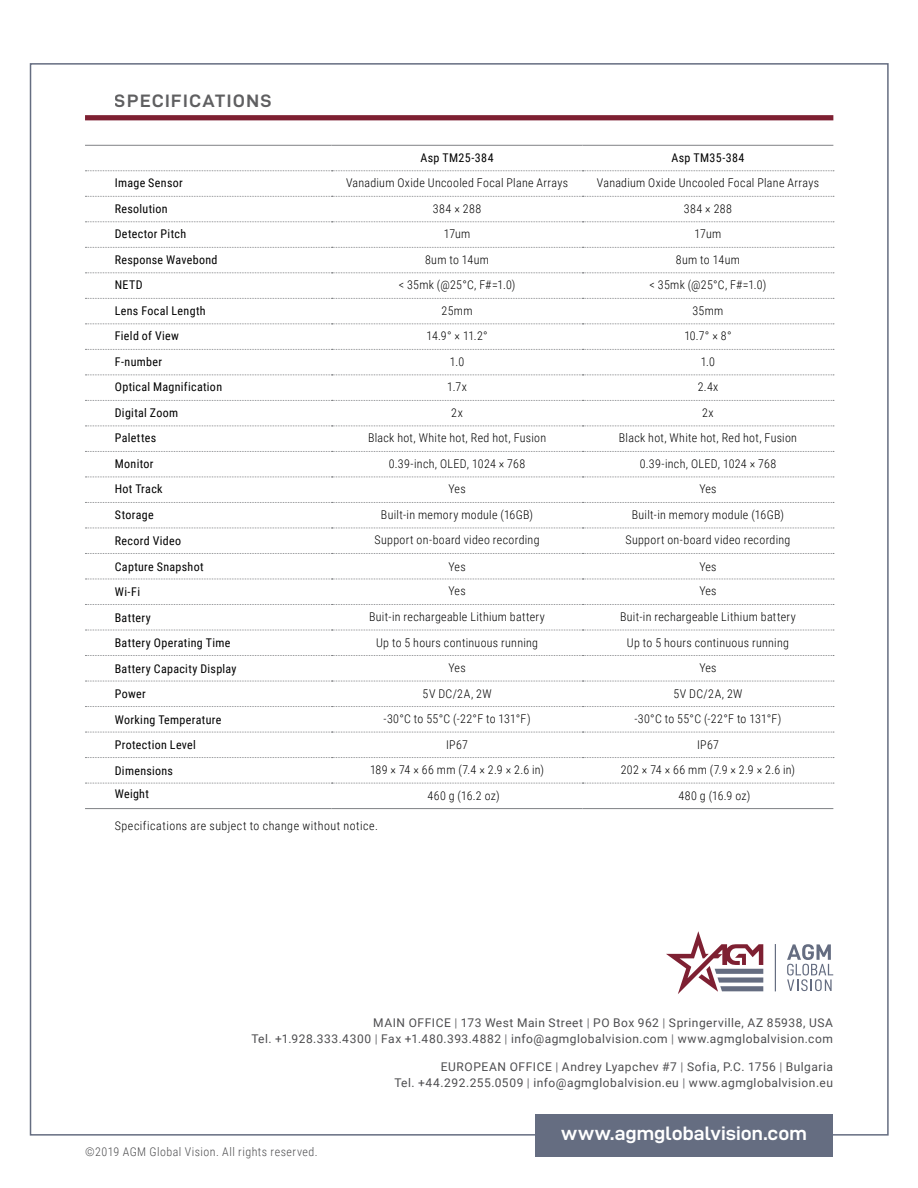
<style>
.page{position:relative;width:918px;height:1188px;background:#fff}
.page>*{position:absolute;margin:0;border:0;box-sizing:border-box;transform-origin:0 0}
.Finalized_Text{font:19.5px "D DIN Exp Bold";letter-spacing:.005em;color:#fff}
.t1{font:18px "D DIN Exp Bold";letter-spacing:.075em;color:#4d4d4f}
.chart_text{font:300 12px "Roboto Condensed";letter-spacing:.025em;color:#000}
.chart_text_1st_colum{font:12px "Roboto Condensed";letter-spacing:.03em;color:#000}
.Address_and_phone{font:12px "Roboto";letter-spacing:.04em;color:#4d4d4f}
.Finalized_Text-2{font:300 12px "Roboto Condensed";letter-spacing:.04em;color:#4d4d4f}
.chart_text-2{font:12px "Roboto Condensed";letter-spacing:.03em;color:#000}
.s1{color:#717275}
</style>
<div class="page">
<div style="left:30px;top:63px;width:859px;height:1073px;background:#fff;border:2px solid #656d81"></div>
<div style="left:535px;top:1114px;width:298px;height:43px;background:#656d81"></div>
<svg style="left:666px;top:931px;width:97px;height:63px"></svg>
<svg style="left:787px;top:944px;width:46px;height:47px"></svg>
<hr style="left:775px;top:944px;width:1px;height:47px;background:#656d81">
<svg style="left:85px;top:170px;width:749px;height:1px"></svg>
<svg style="left:85px;top:196px;width:749px;height:1px"></svg>
<svg style="left:85px;top:221px;width:749px;height:1px"></svg>
<svg style="left:85px;top:247px;width:749px;height:1px"></svg>
<svg style="left:85px;top:272px;width:749px;height:1px"></svg>
<svg style="left:85px;top:298px;width:749px;height:1px"></svg>
<svg style="left:85px;top:323px;width:749px;height:1px"></svg>
<svg style="left:85px;top:349px;width:749px;height:1px"></svg>
<svg style="left:85px;top:375px;width:749px;height:1px"></svg>
<svg style="left:85px;top:400px;width:749px;height:1px"></svg>
<svg style="left:85px;top:426px;width:749px;height:1px"></svg>
<svg style="left:85px;top:451px;width:749px;height:1px"></svg>
<svg style="left:85px;top:477px;width:749px;height:1px"></svg>
<svg style="left:85px;top:502px;width:749px;height:1px"></svg>
<svg style="left:85px;top:528px;width:749px;height:1px"></svg>
<svg style="left:85px;top:553px;width:749px;height:1px"></svg>
<svg style="left:85px;top:579px;width:749px;height:1px"></svg>
<svg style="left:85px;top:604px;width:749px;height:1px"></svg>
<svg style="left:85px;top:706px;width:749px;height:1px"></svg>
<svg style="left:85px;top:732px;width:749px;height:1px"></svg>
<svg style="left:85px;top:757px;width:749px;height:1px"></svg>
<svg style="left:85px;top:783px;width:749px;height:1px"></svg>
<svg style="left:85px;top:630px;width:749px;height:1px"></svg>
<svg style="left:85px;top:655px;width:749px;height:1px"></svg>
<svg style="left:85px;top:681px;width:749px;height:1px"></svg>
<hr style="left:85px;top:145px;width:247px;height:1px;background:#808285">
<hr style="left:332px;top:145px;width:251px;height:1px;background:#808285">
<hr style="left:583px;top:145px;width:250px;height:1px;background:#808285">
<hr style="left:85px;top:808px;width:247px;height:1px;background:#808285">
<hr style="left:332px;top:808px;width:251px;height:1px;background:#808285">
<hr style="left:583px;top:808px;width:250px;height:1px;background:#808285">
<div style="left:85px;top:115px;width:748px;height:5px;background:#7e2032"></div>
<h2 class="t1" style="left:115px;top:91px;width:158px">SPECIFICATIONS</h2>
<p class="chart_text-2" style="left:421px;top:149px;width:75px">Asp TM25-384</p>
<p class="chart_text-2" style="left:671px;top:149px;width:75px">Asp TM35-384</p>
<p class="chart_text_1st_colum" style="left:115px;top:175px;width:70px">Image Sensor</p>
<p class="chart_text" style="left:346px;top:175px;width:224px">Vanadium Oxide Uncooled Focal Plane Arrays</p>
<p class="chart_text" style="left:597px;top:175px;width:224px">Vanadium Oxide Uncooled Focal Plane Arrays</p>
<p class="chart_text_1st_colum" style="left:115px;top:200px;width:54px">Resolution</p>
<p class="chart_text" style="left:433px;top:200px;width:50px">384 × 288</p>
<p class="chart_text" style="left:684px;top:200px;width:50px">384 × 288</p>
<p class="chart_text_1st_colum" style="left:115px;top:226px;width:73px">Detector Pitch</p>
<p class="chart_text" style="left:444px;top:226px;width:28px">17um</p>
<p class="chart_text" style="left:695px;top:226px;width:28px">17um</p>
<p class="chart_text_1st_colum" style="left:115px;top:251px;width:104px">Response Wavebond</p>
<p class="chart_text" style="left:425px;top:251px;width:65px">8um to 14um</p>
<p class="chart_text" style="left:676px;top:251px;width:65px">8um to 14um</p>
<p class="chart_text_1st_colum" style="left:115px;top:277px;width:29px">NETD</p>
<p class="chart_text" style="left:399px;top:277px;width:118px">&lt; 35mk (@25°C, F#=1.0)</p>
<p class="chart_text" style="left:650px;top:277px;width:118px">&lt; 35mk (@25°C, F#=1.0)</p>
<p class="chart_text_1st_colum" style="left:115px;top:302px;width:92px">Lens Focal Length</p>
<p class="chart_text" style="left:442px;top:302px;width:32px">25mm</p>
<p class="chart_text" style="left:692px;top:302px;width:32px">35mm</p>
<p class="chart_text_1st_colum" style="left:115px;top:328px;width:66px">Field of View</p>
<p class="chart_text" style="left:426px;top:328px;width:63px">14.9° × 11.2°</p>
<p class="chart_text" style="left:684px;top:328px;width:49px">10.7° × 8°</p>
<p class="chart_text_1st_colum" style="left:115px;top:353px;width:49px">F-number</p>
<p class="chart_text" style="left:450px;top:353px;width:16px">1.0</p>
<p class="chart_text" style="left:701px;top:353px;width:16px">1.0</p>
<p class="chart_text_1st_colum" style="left:115px;top:379px;width:109px">Optical Magnification</p>
<p class="chart_text" style="left:447px;top:379px;width:21px">1.7x</p>
<p class="chart_text" style="left:698px;top:379px;width:22px">2.4x</p>
<p class="chart_text_1st_colum" style="left:115px;top:404px;width:65px">Digital Zoom</p>
<p class="chart_text" style="left:451px;top:404px;width:13px">2x</p>
<p class="chart_text" style="left:702px;top:404px;width:13px">2x</p>
<p class="chart_text_1st_colum" style="left:115px;top:430px;width:43px">Palettes</p>
<p class="chart_text" style="left:368px;top:430px;width:180px">Black hot, White hot, Red hot, Fusion</p>
<p class="chart_text" style="left:619px;top:430px;width:180px">Black hot, White hot, Red hot, Fusion</p>
<p class="chart_text_1st_colum" style="left:115px;top:455px;width:40px">Monitor</p>
<p class="chart_text" style="left:389px;top:455px;width:138px">0.39-inch, OLED, 1024 × 768</p>
<p class="chart_text" style="left:640px;top:455px;width:138px">0.39-inch, OLED, 1024 × 768</p>
<p class="chart_text_1st_colum" style="left:115px;top:481px;width:49px">Hot Track</p>
<p class="chart_text" style="left:448px;top:481px;width:19px">Yes</p>
<p class="chart_text" style="left:699px;top:481px;width:19px">Yes</p>
<p class="chart_text_1st_colum" style="left:115px;top:506px;width:40px">Storage</p>
<p class="chart_text" style="left:381px;top:506px;width:154px">Built-in memory module (16GB)</p>
<p class="chart_text" style="left:632px;top:506px;width:154px">Built-in memory module (16GB)</p>
<p class="chart_text_1st_colum" style="left:115px;top:533px;width:68px">Record Video</p>
<p class="chart_text" style="left:375px;top:532px;width:166px">Support on-board video recording</p>
<p class="chart_text" style="left:626px;top:532px;width:166px">Support on-board video recording</p>
<p class="chart_text_1st_colum" style="left:115px;top:558px;width:90px">Capture Snapshot</p>
<p class="chart_text" style="left:448px;top:558px;width:19px">Yes</p>
<p class="chart_text" style="left:699px;top:558px;width:19px">Yes</p>
<p class="chart_text_1st_colum" style="left:115px;top:584px;width:27px">Wi-Fi</p>
<p class="chart_text" style="left:448px;top:583px;width:19px">Yes</p>
<p class="chart_text" style="left:699px;top:583px;width:19px">Yes</p>
<p class="chart_text_1st_colum" style="left:115px;top:609px;width:38px">Battery</p>
<p class="chart_text" style="left:369px;top:608px;width:177px">Buit-in rechargeable Lithium battery</p>
<p class="chart_text" style="left:620px;top:608px;width:177px">Buit-in rechargeable Lithium battery</p>
<p class="chart_text_1st_colum" style="left:115px;top:635px;width:117px">Battery Operating Time</p>
<p class="chart_text" style="left:376px;top:634px;width:163px">Up to 5 hours continuous running</p>
<p class="chart_text" style="left:627px;top:634px;width:163px">Up to 5 hours continuous running</p>
<p class="chart_text_1st_colum" style="left:115px;top:660px;width:123px">Battery Capacity Display</p>
<p class="chart_text" style="left:448px;top:659px;width:19px">Yes</p>
<p class="chart_text" style="left:699px;top:659px;width:19px">Yes</p>
<p class="chart_text_1st_colum" style="left:115px;top:685px;width:32px">Power</p>
<p class="chart_text" style="left:423px;top:685px;width:71px">5V DC/2A, 2W</p>
<p class="chart_text" style="left:673px;top:685px;width:71px">5V DC/2A, 2W</p>
<p class="chart_text_1st_colum" style="left:115px;top:711px;width:108px">Working Temperature</p>
<p class="chart_text" style="left:384px;top:710px;width:149px">-30°C to 55°C (-22°F to 131°F)</p>
<p class="chart_text" style="left:634px;top:710px;width:149px">-30°C to 55°C (-22°F to 131°F)</p>
<p class="chart_text_1st_colum" style="left:115px;top:737px;width:83px">Protection Level</p>
<p class="chart_text" style="left:446px;top:736px;width:23px">IP67</p>
<p class="chart_text" style="left:697px;top:736px;width:23px">IP67</p>
<p class="chart_text_1st_colum" style="left:115px;top:762px;width:60px">Dimensions</p>
<p class="chart_text" style="left:370px;top:761px;width:176px">189 × 74 × 66 mm (7.4 × 2.9 × 2.6 in)</p>
<p class="chart_text" style="left:621px;top:761px;width:176px">202 × 74 × 66 mm (7.9 × 2.9 × 2.6 in)</p>
<p class="chart_text_1st_colum" style="left:115px;top:786px;width:36px">Weight</p>
<p class="chart_text" style="left:427px;top:787px;width:74px">460 g (16.2 oz)</p>
<p class="chart_text" style="left:678px;top:787px;width:73px">480 g (16.9 oz)</p>
<p class="chart_text" style="left:115px;top:817px;width:265px">Specifications are subject to change without notice.</p>
<p class="Address_and_phone" style="left:373px;top:1014px;width:461px">MAIN OFFICE <span class="s1">|</span> 173 West Main Street <span class="s1">|</span> PO Box 962 <span class="s1">|</span> Springerville, AZ 85938, USA</p>
<p class="Address_and_phone" style="left:252px;top:1031px;width:583px">Tel. +1.928.333.4300 <span class="s1">|</span> Fax +1.480.393.4882 <span class="s1">|</span> info@agmglobalvision.com <span class="s1">|</span> www.agmglobalvision.com</p>
<p class="Address_and_phone" style="left:441px;top:1058px;width:394px">EUROPEAN OFFICE <span class="s1">|</span> Andrey Lyapchev #7 <span class="s1">|</span> Sofia, P.C. 1756 <span class="s1">|</span> Bulgaria</p>
<p class="Address_and_phone" style="left:395px;top:1074px;width:440px">Tel. +44.292.255.0509 <span class="s1">|</span> info@agmglobalvision.eu <span class="s1">|</span> www.agmglobalvision.eu</p>
<p class="Finalized_Text-2" style="left:85px;top:1143px;width:234px">©2019 AGM Global Vision. All rights reserved.</p>
<p class="Finalized_Text" style="left:561px;top:1123px;width:247px">www.agmglobalvision.com</p>
</div>
